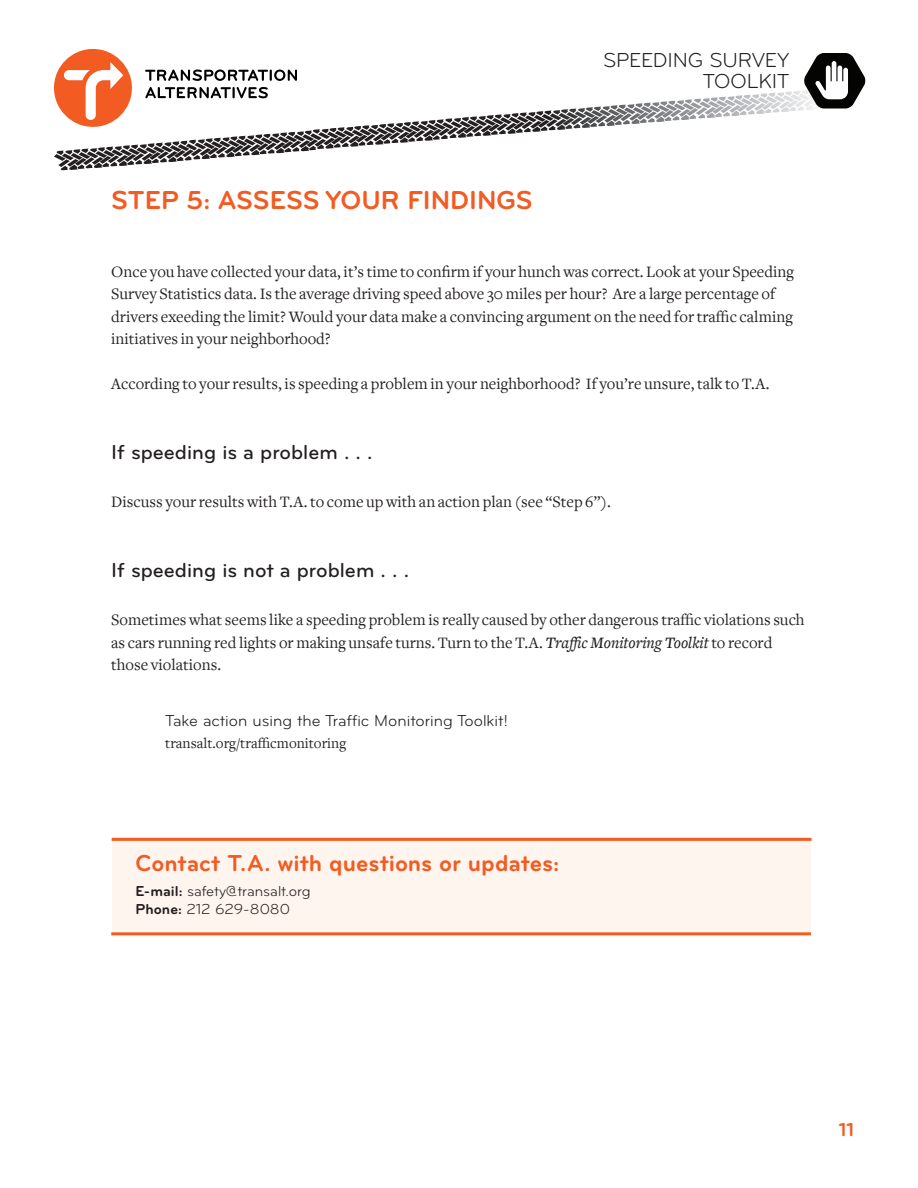
<style>
.page{position:relative;width:918px;height:1188px;background:#fff}
.page>*{position:absolute;margin:0;border:0;box-sizing:border-box;transform-origin:0 0}
.t1{font:700 27px "Bryant Pro";color:#f25b21}
.t2{font:700 24px "Bryant Pro";letter-spacing:-.005em;color:#f25b21}
.t3{font:500 21px "Bryant Pro";color:#231f20}
.t4{font:21px/21px "Bryant Pro";letter-spacing:-.01em;color:#231f20;text-align:right}
.t5{font:700 19.5px "Bryant Pro";color:#f25b21}
.t6{font:16.5px/22.5px "Freight Text";color:#231f20}
.t7{font:16.5px "Bryant Pro";color:#231f20}
.t8{font:15px/18px "Bryant Pro";color:#231f20}
.t9{font:15px "Freight Text";color:#231f20}
.s1{font-weight:500;font-style:italic}
.s2{font-weight:700}
</style>
<div class="page">
<svg style="left:145px;top:70px;width:152px;height:11px"></svg>
<svg style="left:145px;top:87px;width:123px;height:11px"></svg>
<div style="left:54px;top:49px;width:78px;height:78px;background:#f25b21;border-radius:50%"></div>
<svg style="left:64px;top:62px;width:59px;height:58px"></svg>
<svg style="left:100px;top:141px;width:97px;height:26px"></svg>
<svg style="left:356px;top:119px;width:97px;height:27px"></svg>
<svg style="left:481px;top:109px;width:97px;height:27px"></svg>
<svg style="left:605px;top:99px;width:97px;height:27px"></svg>
<svg style="left:224px;top:131px;width:102px;height:26px"></svg>
<svg style="left:729px;top:53px;width:137px;height:63px"></svg>
<div style="left:113px;top:838px;width:698px;height:96px;background:#fef5ee"></div>
<hr style="left:112px;top:838px;width:700px;height:3px;background:#f25b21">
<hr style="left:111px;top:932px;width:700px;height:3px;background:#f25b21">
<h1 class="t1" style="left:111px;top:184px;width:423px">STEP 5: ASSESS YOUR FINDINGS</h1>
<p class="t4" style="left:603px;top:49px;width:188px">SPEEDING SURVEY<br>TOOLKIT</p>
<p class="t6" style="left:111px;top:260px;width:684px">Once you have collected your data, it’s time to confirm if your hunch was correct. Look at your Speeding Survey Statistics data. Is the average driving speed above 30 miles per hour? Are a large percentage of drivers exeeding the limit? Would your data make a convincing argument on the need for traffic calming initiatives in your neighborhood?</p>
<p class="t6" style="left:111px;top:373px;width:660px">According to your results, is speeding a problem in your neighborhood? If you’re unsure, talk to T.A.</p>
<p class="t3" style="left:111px;top:440px;width:263px">If speeding is a problem . . .</p>
<p class="t6" style="left:111px;top:491px;width:501px">Discuss your results with T.A. to come up with an action plan (see “Step 6”).</p>
<p class="t3" style="left:111px;top:558px;width:299px">If speeding is not a problem . . .</p>
<p class="t6" style="left:111px;top:609px;width:695px">Sometimes what seems like a speeding problem is really caused by other dangerous traffic violations such as cars running red lights or making unsafe turns. Turn to the T.A. <span class="s1">Traffic Monitoring Toolkit</span> to record those violations.</p>
<p class="t7" style="left:165px;top:710px;width:344px">Take action using the Traffic Monitoring Toolkit!</p>
<p class="t9" style="left:165px;top:735px;width:183px">transalt.org/trafficmonitoring</p>
<h2 class="t2" style="left:136px;top:848px;width:425px">Contact T.A. with questions or updates:</h2>
<p class="t8" style="left:136px;top:882px;width:177px"><span class="s2">E-mail:</span> safety@transalt.org<br><span class="s2">Phone:</span> 212 629-8080</p>
<p class="t5" style="left:839px;top:1118px;width:17px">11</p>
</div>
